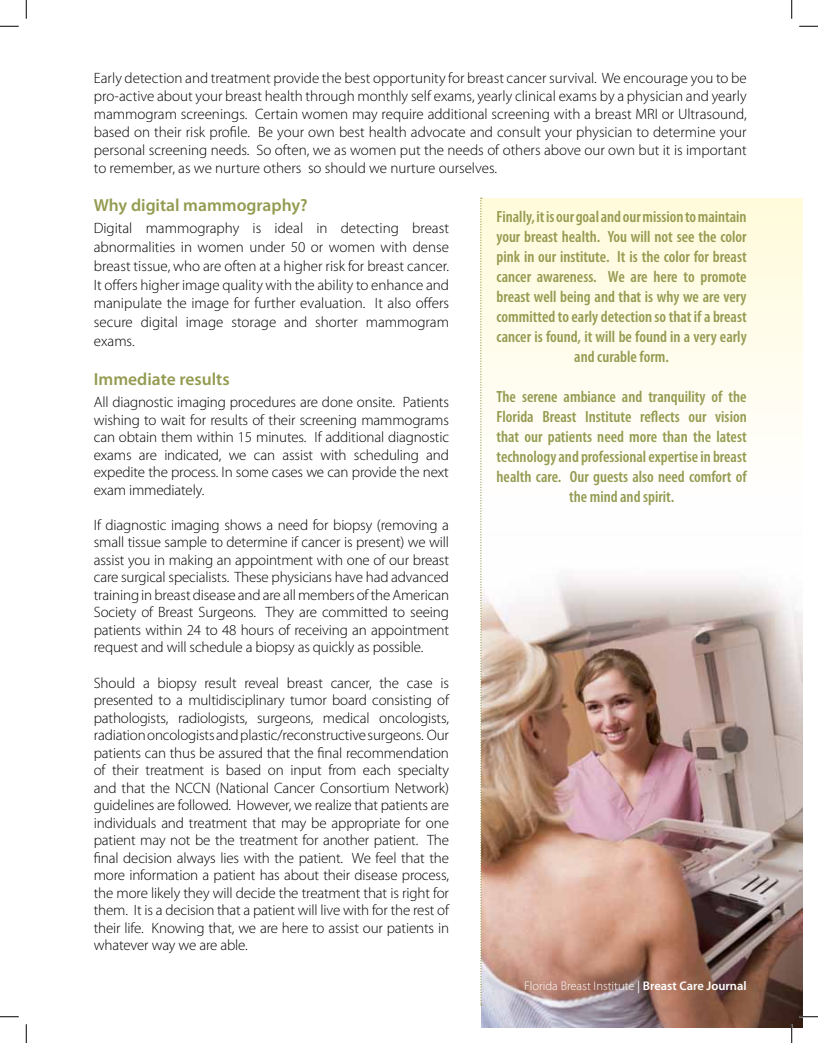
<style>
.page{position:relative;width:818px;height:1043px;background:#fff}
.page>*{position:absolute;margin:0;border:0;box-sizing:border-box;transform-origin:0 0}
.t1{font:600 17.5px "Myriad Pro";color:#949b50}
.t2{font:600 condensed 16.25px/20px "Myriad Pro";color:#949b50;text-align:center}
.t3{font:300 15px/17.5px "Myriad Pro";letter-spacing:-.01em;color:#000;text-align:justify}
.t4{font:300 12.5px "Myriad Pro";color:#fff}
.s1{font-weight:400}
.s2{font-weight:600}
</style>
<div class="page">
<img style="left:481px;top:576px;width:321px;height:452px">
<div style="left:480px;top:199px;width:322px;height:338px;background:linear-gradient(to bottom,#fffbdb,#fffeff)"></div>
<svg style="left:480px;top:198px;width:2px;height:807px"></svg>
<svg style="left:0;top:25px;width:19px;height:2px"></svg>
<svg style="left:799px;top:25px;width:19px;height:2px"></svg>
<svg style="left:0;top:1016px;width:19px;height:1px"></svg>
<svg style="left:799px;top:1015px;width:19px;height:2px"></svg>
<svg style="left:25px;top:0;width:2px;height:19px"></svg>
<svg style="left:25px;top:1024px;width:2px;height:18px"></svg>
<svg style="left:791px;top:0;width:1px;height:19px"></svg>
<svg style="left:790px;top:1024px;width:2px;height:18px"></svg>
<p class="t3" style="left:94px;top:68px;width:654px;line-height:18px">Early detection and treatment provide the best opportunity for breast cancer survival. We encourage you to be pro-active about your breast health through monthly self exams, yearly clinical exams by a physician and yearly mammogram screenings. Certain women may require additional screening with a breast MRI or U ltrasound, based on their risk profile. Be your own best health advocate and consult your physician to determine your personal screening needs. So often, we as women put the needs of others above our own but it is important to remember, as we nurture others so should we nurture ourselves.</p>
<p class="t1" style="left:94px;top:194px;width:215px">Why digital mammography?</p>
<p class="t3" style="left:94px;top:219px;width:357px;line-height:18.8px">Digital mammography is ideal in detecting breast abnormalities in women under 50 or women with dense breast tissue, who are often at a higher risk for breast cancer.<br>It offers higher image quality with the ability to enhance and manipulate the image for further evaluation. It also offers secure digital image storage and shorter mammogram exams.</p>
<p class="t1" style="left:94px;top:368px;width:137px">Immediate results</p>
<p class="t3" style="left:94px;top:393px;width:357px">All diagnostic imaging procedures are done onsite. Patients wishing to wait for results of their screening mammograms can obtain them within 15 minutes. If additional diagnostic exams are indicated, we can assist with scheduling and expedite the process. In some cases we can provide the next exam immediately.</p>
<p class="t3" style="left:94px;top:516px;width:357px">If diagnostic imaging shows a need for biopsy (removing a small tissue sample to determine if cancer is present) we will assist you in making an appointment with one of our breast care surgical specialists. These physicians have had advanced training in breast disease and are all members of the American Society of Breast Surgeons. They are committed to seeing patients within 24 to 48 hours of receiving an appointment request and will schedule a biopsy as quickly as possible.</p>
<p class="t3" style="left:94px;top:673px;width:357px">Should a biopsy result reveal breast cancer, the case is presented to a multidisciplinary tumor board consisting of pathologists, radiologists, surgeons, medical oncologists, radiation oncologists and plastic/reconstructive surgeons. Our patients can thus be assured that the final recommendation of their treatment is based on input from each specialty and that the NCCN (National Cancer Consortium Network) guidelines are followed. However, we realize that patients are individuals and treatment that may be appropriate for one patient may not be the treatment for another patient. The final decision always lies with the patient. We feel that the more information a patient has about their disease process, the more likely they will decide the treatment that is right for them. It is a decision that a patient will live with for the rest of their life. Knowing that, we are here to assist our patients in whatever way we are able.</p>
<p class="t2" style="left:496px;top:207px;width:252px">Finally, it is our goal and our mission to maintain your breast health. You will not see the color pink in our institute. It is the color for breast cancer awareness. We are here to promote breast well being and that is why we are very committed to early detection so that if a breast cancer is found, it will be found in a very early and curable form.</p>
<p class="t2" style="left:496px;top:387px;width:252px">The serene ambiance and tranquility of the Florida Breast Institute reflects our vision that our patients need more than the latest technology and professional expertise in breast health care. Our guests also need comfort of the mind and spirit.</p>
<p class="t4" style="left:524px;top:978px;width:224px">Florida Breast Institute <span class="s1">|</span> <span class="s2">Breast Care Journal</span></p>
</div>
